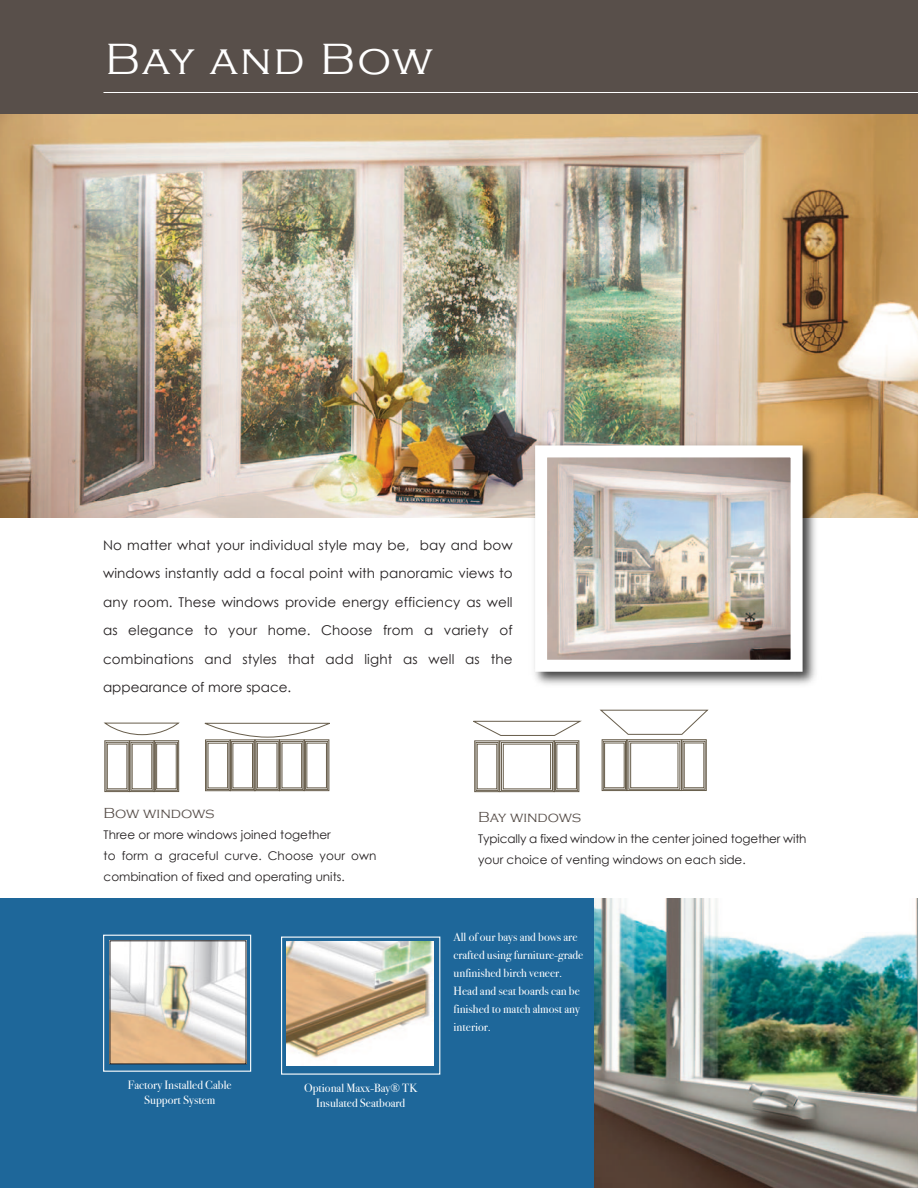
<style>
.page{position:relative;width:918px;height:1188px;background:#fff}
.page>*{position:absolute;margin:0;border:0;box-sizing:border-box;transform-origin:0 0}
.t1{font:300 45px "Copperplate Gothic";letter-spacing:.05em;color:#fff}
.t2{font:300 15px "Copperplate Gothic";color:#584f4a}
.t3{font:13.5px/28.5px "Century Gothic";letter-spacing:.01em;color:#231f20;text-align:justify}
.t4{font:12px/18px "Bodoni Svty Two ITCTT";color:#fff}
.t5{font:12px/21px "Century Gothic";color:#231f20}
</style>
<div class="page">
<div style="left:0;top:899px;width:918px;height:289px;background:#1e679a"></div>
<div style="left:0;top:0;width:918px;height:115px;background:#584f4a"></div>
<hr style="left:104px;top:92px;width:814px;height:1px;background:#fff">
<img style="left:0;top:114px;width:918px;height:403px">
<img style="left:528px;top:439px;width:293px;height:246px">
<img style="left:548px;top:458px;width:242px;height:201px">
<div style="left:535px;top:445px;width:268px;height:227px;border:12px solid #fff"></div>
<div style="left:129px;top:740px;width:26px;height:52px;border:1px solid #675d4b"></div>
<div style="left:132px;top:744px;width:20px;height:45px;border:1px solid #675d4b"></div>
<div style="left:104px;top:740px;width:26px;height:52px;border:1px solid #675d4b"></div>
<div style="left:107px;top:744px;width:20px;height:45px;border:1px solid #675d4b"></div>
<div style="left:155px;top:742px;width:23px;height:49px;border:1px solid #675d4b"></div>
<div style="left:154px;top:740px;width:25px;height:52px;border:1px solid #675d4b"></div>
<div style="left:156px;top:744px;width:20px;height:45px;border:1px solid #675d4b"></div>
<div style="left:231px;top:741px;width:23px;height:49px;border:1px solid #675d4b"></div>
<div style="left:230px;top:739px;width:25px;height:52px;border:1px solid #675d4b"></div>
<div style="left:233px;top:743px;width:20px;height:45px;border:1px solid #675d4b"></div>
<div style="left:206px;top:741px;width:23px;height:49px;border:1px solid #675d4b"></div>
<div style="left:205px;top:739px;width:25px;height:52px;border:1px solid #675d4b"></div>
<div style="left:208px;top:743px;width:20px;height:45px;border:1px solid #675d4b"></div>
<div style="left:254px;top:739px;width:26px;height:52px;border:1px solid #675d4b"></div>
<div style="left:257px;top:743px;width:20px;height:45px;border:1px solid #675d4b"></div>
<div style="left:305px;top:741px;width:23px;height:49px;border:1px solid #675d4b"></div>
<div style="left:304px;top:739px;width:25px;height:52px;border:1px solid #675d4b"></div>
<div style="left:307px;top:743px;width:20px;height:45px;border:1px solid #675d4b"></div>
<div style="left:280px;top:741px;width:23px;height:49px;border:1px solid #675d4b"></div>
<div style="left:279px;top:739px;width:25px;height:52px;border:1px solid #675d4b"></div>
<div style="left:282px;top:743px;width:20px;height:45px;border:1px solid #675d4b"></div>
<svg style="left:204px;top:723px;width:126px;height:15px"></svg>
<svg style="left:104px;top:722px;width:75px;height:13px"></svg>
<div style="left:501px;top:742px;width:52px;height:49px;border:1px solid #675d4b"></div>
<div style="left:499px;top:740px;width:55px;height:52px;border:1px solid #675d4b"></div>
<div style="left:503px;top:744px;width:48px;height:45px;border:1px solid #675d4b"></div>
<div style="left:474px;top:740px;width:26px;height:52px;border:1px solid #675d4b"></div>
<div style="left:477px;top:744px;width:20px;height:45px;border:1px solid #675d4b"></div>
<div style="left:555px;top:742px;width:23px;height:49px;border:1px solid #675d4b"></div>
<div style="left:554px;top:740px;width:25px;height:52px;border:1px solid #675d4b"></div>
<div style="left:557px;top:744px;width:20px;height:45px;border:1px solid #675d4b"></div>
<svg style="left:473px;top:721px;width:109px;height:15px"></svg>
<div style="left:629px;top:741px;width:51px;height:49px;border:1px solid #675d4b"></div>
<div style="left:627px;top:739px;width:55px;height:52px;border:1px solid #675d4b"></div>
<div style="left:630px;top:743px;width:48px;height:45px;border:1px solid #675d4b"></div>
<div style="left:603px;top:741px;width:23px;height:49px;border:1px solid #675d4b"></div>
<div style="left:602px;top:739px;width:25px;height:52px;border:1px solid #675d4b"></div>
<div style="left:604px;top:743px;width:20px;height:45px;border:1px solid #675d4b"></div>
<div style="left:681px;top:739px;width:26px;height:52px;border:1px solid #675d4b"></div>
<div style="left:684px;top:743px;width:20px;height:45px;border:1px solid #675d4b"></div>
<svg style="left:600px;top:709px;width:109px;height:26px"></svg>
<img style="left:112px;top:942px;width:132px;height:120px">
<div style="left:281px;top:937px;width:159px;height:138px;border:1px solid #fff"></div>
<div style="left:103px;top:935px;width:148px;height:137px;border:1px solid #fff"></div>
<img style="left:286px;top:941px;width:148px;height:124px">
<img style="left:595px;top:898px;width:323px;height:290px">
<p class="t1" style="left:105px;top:35px;width:329px">Bay and Bow</p>
<p class="t3" style="left:103px;top:530px;width:411px">No matter what your individual style may be, bay and bow windows instantly add a focal point with panoramic views to any room. These windows provide energy efficiency as well as elegance to your home. Choose from a variety of combinations and styles that add light as well as the appearance of more space.</p>
<p class="t2" style="left:104px;top:805px;width:112px">Bow windows</p>
<p class="t5" style="left:104px;top:824px;width:229px">Three or more windows joined together</p>
<p class="t5" style="left:104px;top:845px;width:275px">to form a graceful curve. Choose your own combination of fixed and operating units.</p>
<p class="t4" style="left:128px;top:1078px;width:105px;line-height:15px;text-align:center">Factory Installed Cable<br>Support System</p>
<p class="t4" style="left:304px;top:1079px;width:115px">Optional Maxx-Bay® TK</p>
<p class="t4" style="left:316px;top:1094px;width:91px">Insulated Seatboard</p>
<p class="t2" style="left:478px;top:809px;width:105px">Bay windows</p>
<p class="t5" style="left:478px;top:828px;width:330px">Typically a fixed window in the center joined together with your choice of venting windows on each side.</p>
<p class="t4" style="left:454px;top:928px;width:131px">All of our bays and bows are crafted using furniture-grade unfinished birch veneer.<br>Head and seat boards can be finished to match almost any interior.</p>
</div>
